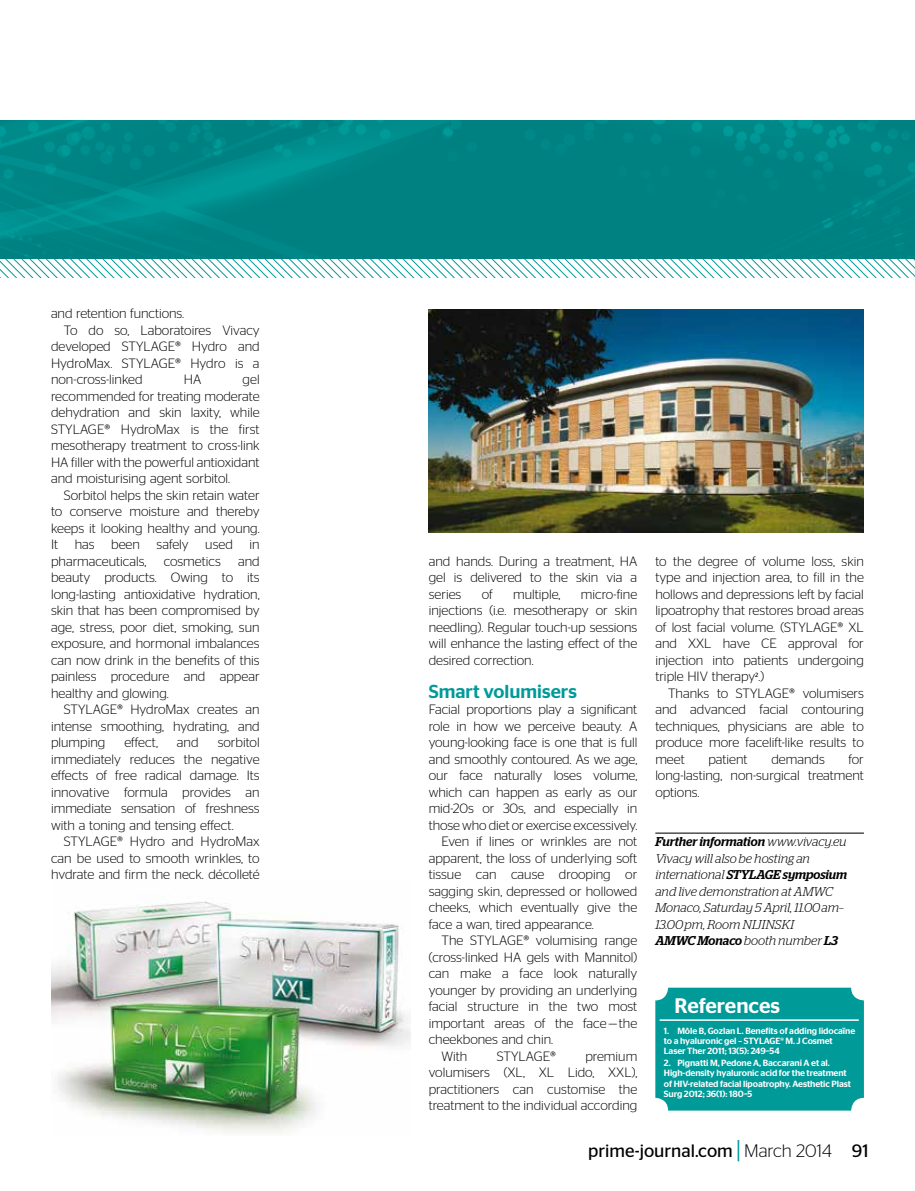
<style>
.page{position:relative;width:915px;height:1191px;background:#fff}
.page>*{position:absolute;margin:0;border:0;box-sizing:border-box;transform-origin:0 0}
.t1{font:500 21px "Stag Sans";color:#fff}
.t2{font:500 18.75px "Stag Sans";color:#009a99}
.t3{font:18px "Stag Sans";color:#000}
.t4{font:300 13.5px/16.5px "Stag Sans";color:#000;text-align:justify}
.t5{font:italic 300 12.75px/16.5px "Stag";color:#000}
.t6{font:500 9px/10.1px "Stag Sans";letter-spacing:-.01em;color:#fff}
.s1{font-weight:500}
.s2{font-size:27px;color:#009a99}
.s3{font-weight:300}
</style>
<div class="page">
<svg style="left:0;top:259px;width:914px;height:19px"></svg>
<svg style="left:0;top:120px;width:914px;height:139px;fill:#008181"></svg>
<hr style="left:655px;top:832px;width:208px;height:1px;background:#000">
<div style="left:655px;top:987px;width:208px;height:123px;background:#009a99;border-radius:13px"></div>
<hr style="left:659px;top:1019px;width:199px;height:1px;background:#fff">
<img style="left:428px;top:310px;width:435px;height:223px">
<img style="left:51px;top:901px;width:359px;height:233px">
<p class="t4" style="left:51px;top:305px;width:134px">and retention functions.</p>
<p class="t4" style="left:64px;top:321px;width:197px">To do so, Laboratoires Vivacy</p>
<p class="t4" style="left:51px;top:338px;width:210px">developed STYLAGE® Hydro and</p>
<p class="t4" style="left:51px;top:354px;width:210px">HydroMax. STYLAGE® Hydro is a</p>
<p class="t4" style="left:51px;top:371px;width:93px">non-cross-linked</p>
<p class="t4" style="left:184px;top:371px;width:19px">HA</p>
<p class="t4" style="left:51px;top:371px;width:210px;text-indent:191px">gel recommended for treating moderate dehydration and skin laxity, while STYLAGE® HydroMax is the first mesotherapy treatment to cross-link HA filler with the powerful antioxidant and moisturising agent sorbitol.</p>
<p class="t4" style="left:51px;top:486px;width:210px;text-indent:13px">Sorbitol helps the skin retain water to conserve moisture and thereby keeps it looking healthy and young.<br>It has been safely used in pharmaceuticals,</p>
<p class="t4" style="left:51px;top:552px;width:210px;text-indent:187px">and beauty products. Owing to its long‑lasting antioxidative hydration, skin that has been compromised by age, stress, poor diet, smoking, sun exposure, and hormonal imbalances can now drink in the benefits of this painless procedure and appear healthy and glowing.</p>
<p class="t4" style="left:51px;top:701px;width:210px;text-indent:13px">STYLAGE® HydroMax creates an intense smoothing, hydrating, and plumping</p>
<p class="t4" style="left:164px;top:552px;width:59px">cosmetics</p>
<p class="t4" style="left:124px;top:734px;width:35px">effect,</p>
<p class="t4" style="left:177px;top:734px;width:23px">and</p>
<p class="t4" style="left:51px;top:734px;width:210px;text-indent:166px">sorbitol immediately reduces the negative effects of free radical damage. Its innovative formula provides an immediate sensation of freshness with a toning and tensing effect.</p>
<p class="t4" style="left:51px;top:833px;width:210px;text-indent:13px">STYLAGE® Hydro and HydroMax can be used to smooth wrinkles, to hydrate and firm the neck, décolleté</p>
<p class="t4" style="left:428px;top:552px;width:210px">and hands. During a treatment, HA gel is delivered to the skin via a series</p>
<p class="t4" style="left:428px;top:585px;width:210px;text-indent:152px">micro-fine injections (i.e. mesotherapy or skin needling). Regular touch-up sessions will enhance the lasting effect of the desired correction.</p>
<h2 class="t2" style="left:428px;top:680px;width:150px">Smart volumisers</h2>
<p class="t4" style="left:428px;top:701px;width:210px">Facial proportions play a significant</p>
<p class="t4" style="left:428px;top:717px;width:210px">role in how we perceive beauty. A</p>
<p class="t4" style="left:428px;top:734px;width:210px">young-looking face is one that is full</p>
<p class="t4" style="left:428px;top:750px;width:210px">and smoothly contoured. As we age,</p>
<p class="t4" style="left:428px;top:767px;width:210px">our face naturally loses volume,</p>
<p class="t4" style="left:428px;top:783px;width:210px">which can happen as early as our</p>
<p class="t4" style="left:428px;top:800px;width:210px">mid-20s or 30s, and especially in</p>
<p class="t4" style="left:428px;top:816px;width:210px">those who diet or exercise excessively.</p>
<p class="t4" style="left:441px;top:833px;width:197px">Even if lines or wrinkles are not</p>
<p class="t4" style="left:428px;top:849px;width:210px">apparent, the loss of underlying soft</p>
<p class="t4" style="left:428px;top:866px;width:210px">tissue can cause drooping or</p>
<p class="t4" style="left:428px;top:882px;width:210px">sagging skin, depressed or hollowed</p>
<p class="t4" style="left:428px;top:899px;width:210px">cheeks, which eventually give the</p>
<p class="t4" style="left:428px;top:915px;width:167px">face a wan, tired appearance.</p>
<p class="t4" style="left:441px;top:932px;width:197px">The STYLAGE® volumising range</p>
<p class="t4" style="left:428px;top:948px;width:210px">(cross-linked HA gels with Mannitol)</p>
<p class="t4" style="left:428px;top:965px;width:210px">can make a face look naturally</p>
<p class="t4" style="left:428px;top:981px;width:210px">younger by providing an underlying</p>
<p class="t4" style="left:428px;top:998px;width:210px">facial structure in the two most</p>
<p class="t4" style="left:428px;top:1014px;width:210px">important areas of the face—the</p>
<p class="t4" style="left:428px;top:1031px;width:126px">cheekbones and chin.</p>
<p class="t4" style="left:441px;top:1047px;width:27px">With</p>
<p class="t4" style="left:496px;top:1047px;width:60px">STYLAGE®</p>
<p class="t4" style="left:481px;top:585px;width:12px">of</p>
<p class="t4" style="left:513px;top:585px;width:49px">multiple,</p>
<p class="t4" style="left:428px;top:1047px;width:210px;text-indent:157px">premium volumisers (XL, XL Lido, XXL), practitioners can customise the treatment to the individual according</p>
<p class="t4" style="left:655px;top:552px;width:210px">to the degree of volume loss, skin type and injection area, to fill in the hollows and depressions left by facial lipoatrophy that restores broad areas of lost facial volume. (STYLAGE® XL and XXL have CE approval for injection into patients undergoing triple HIV therapy<sup>2</sup>.)</p>
<p class="t4" style="left:655px;top:684px;width:210px;text-indent:13px">Thanks to STYLAGE® volumisers and advanced facial contouring techniques, physicians are able to produce more facelift-like results to meet</p>
<p class="t4" style="left:655px;top:750px;width:210px;text-indent:193px">for long‑lasting, non-surgical treatment options.</p>
<p class="t5" style="left:655px;top:833px;width:193px"><span class="s1">Further information</span> www.vivacy.eu<br>Vivacy will also be hosting an international <span class="s1">STYLAGE symposium </span>and live demonstration at AMWC<br>Monaco, Saturday 5 April, 11.00 am–<br>13.00 pm, Room Nijinski<br><span class="s1">AMWC Monaco</span> booth number <span class="s1">L3</span></p>
<p class="t4" style="left:708px;top:750px;width:41px">patient</p>
<p class="t4" style="left:771px;top:750px;width:55px">demands</p>
<h1 class="t1" style="left:674px;top:993px;width:107px">References</h1>
<p class="t6" style="left:663px;top:1025px;width:193px">1. Môle B, Gozlan L. Benefits of adding lidocaïne to a hyaluronic gel – STYLAGE® M. J Cosmet<br>Laser Ther 2011; 13(5): 249–54</p>
<p class="t6" style="left:663px;top:1058px;width:188px">2. Pignatti M, Pedone A, Baccarani A et al.<br>High-density hyaluronic acid for the treatment of HIV-related facial lipoatrophy. Aesthetic Plast Surg 2012; 36(1): 180–5</p>
<h3 class="t3" style="left:588px;top:1141px;width:282px">prime-journal.com <span class="s2">|</span> <span class="s3">March 2014</span> 91</h3>
</div>
